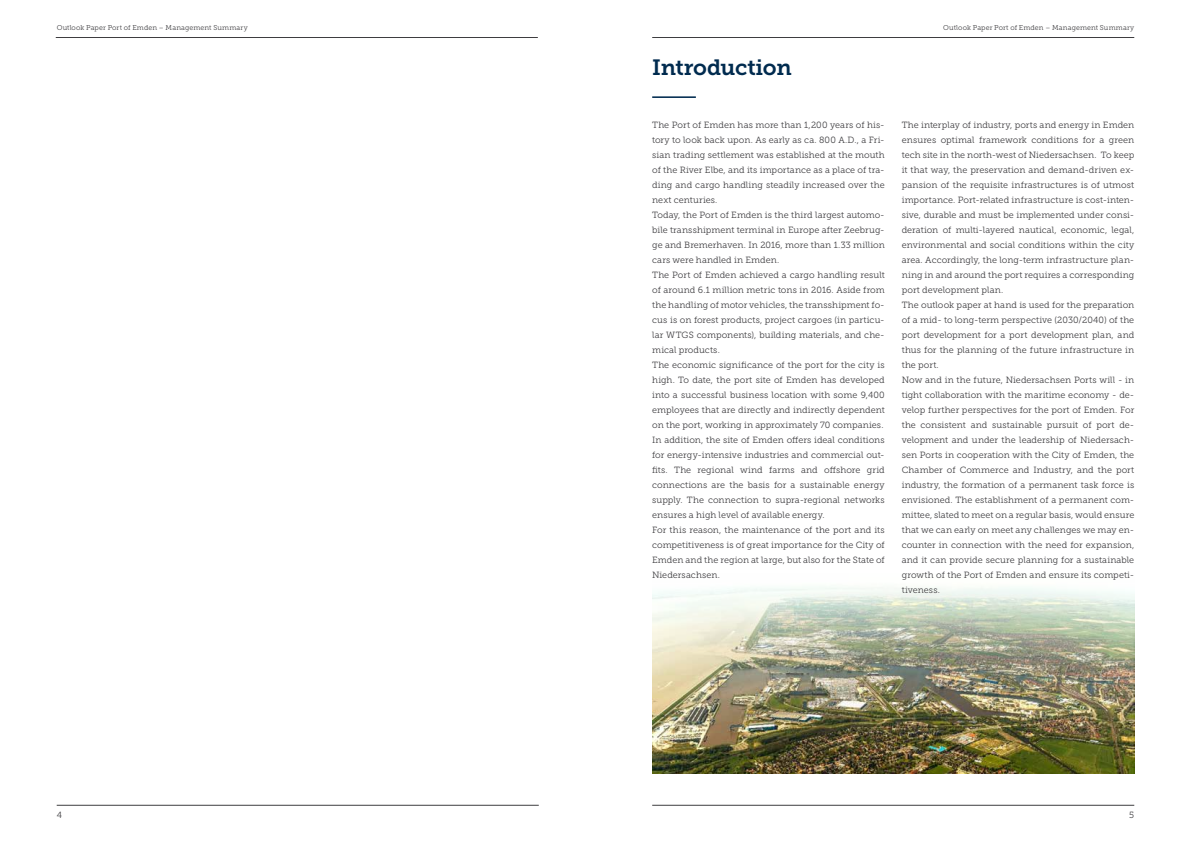
<style>
.page{position:relative;width:1191px;height:842px;background:#fff}
.page>*{position:absolute;margin:0;border:0;box-sizing:border-box;transform-origin:0 0}
.t1{font:22px "Museo Slab 700";letter-spacing:-.015em;color:#002b4f}
.t2{font:9px/15px "Museo Slab 300";letter-spacing:.005em;color:#3e3d40}
.t3{font:7px "Museo Slab 300";letter-spacing:.015em;color:#3e3d40}
</style>
<div class="page">
<hr style="left:56px;top:37px;width:482px;height:1px;background:#3e3d40">
<hr style="left:652px;top:37px;width:482px;height:1px;background:#3e3d40">
<hr style="left:652px;top:805px;width:482px;height:1px;background:#3e3d40">
<hr style="left:57px;top:805px;width:482px;height:1px;background:#3e3d40">
<hr style="left:652px;top:96px;width:44px;height:2px;background:#002b4f">
<img style="left:652px;top:587px;width:482px;height:187px">
<p class="t3" style="left:57px;top:24px;width:192px">Outlook Paper Port of Emden – Management Summary</p>
<h1 class="t1" style="left:652px;top:55px;width:141px">Introduction</h1>
<p class="t3" style="left:943px;top:24px;width:192px">Outlook Paper Port of Emden – Management Summary</p>
<p class="t2" style="left:652px;top:117px;width:234px">The Port of Emden has more than 1,200 years of his&shy;tory to look back upon. As early as ca. 800 A.D., a Fri&shy;sian trading settlement was established at the mouth of the River Elbe, and its importance as a place of tra&shy;ding and cargo handling steadily increased over the next centuries.<br>Today, the Port of Emden is the third largest automo&shy;bile transshipment terminal in Europe after Zeebrug&shy;ge and Bremerhaven. In 2016, more than 1.33 million cars were handled in Emden.<br>The Port of Emden achieved a cargo handling result of around 6.1 million metric tons in 2016. Aside from the handling of motor vehicles, the transshipment fo&shy;cus is on forest products, project cargoes (in particu&shy;lar WTGS components), building materials, and che&shy;mical products.<br>The economic significance of the port for the city is high. To date, the port site of Emden has developed into a successful business location with some 9,400 employees that are directly and indirectly dependent on the port, working in approximately 70 companies.<br>In addition, the site of Emden offers ideal conditions for energy-intensive industries and commercial out&shy;fits. The regional wind farms and offshore grid connections are the basis for a sustainable energy supply. The connection to supra-regional networks ensures a high level of available energy.<br>For this reason, the maintenance of the port and its competitiveness is of great importance for the City of Emden and the region at large, but also for the State of Niedersachsen.</p>
<p class="t2" style="left:901px;top:117px;width:234px">The interplay of industry, ports and energy in Emden ensures optimal framework conditions for a green tech site in the north-west of Niedersachsen. To keep it that way, the preservation and demand-driven ex&shy;pansion of the requisite infrastructures is of utmost importance. Port-related infrastructure is cost-inten&shy;sive, durable and must be implemented under consi&shy;deration of multi-layered nautical, economic, legal, environmental and social conditions within the city area. Accordingly, the long-term infrastructure plan&shy;ning in and around the port requires a corresponding port development plan.<br>The outlook paper at hand is used for the preparation of a mid- to long-term perspective (2030/2040) of the port development for a port development plan, and thus for the planning of the future infrastructure in the port.<br>Now and in the future, Niedersachsen Ports will - in tight collaboration with the maritime economy - de&shy;velop further perspectives for the port of Emden. For the consistent and sustainable pursuit of port de&shy;velopment and under the leadership of Niedersach&shy;sen Ports in cooperation with the City of Emden, the Chamber of Commerce and Industry, and the port industry, the formation of a permanent task force is envisioned. The establishment of a permanent com&shy;mittee, slated to meet on a regular basis, would ensure that we can early on meet any challenges we may en&shy;counter in connection with the need for expansion, and it can provide secure planning for a sustainable growth of the Port of Emden and ensure its competi&shy;tiveness.</p>
<p class="t2" style="left:57px;top:807px;width:7px">4</p>
<p class="t2" style="left:1129px;top:807px;width:6px">5</p>
</div>
